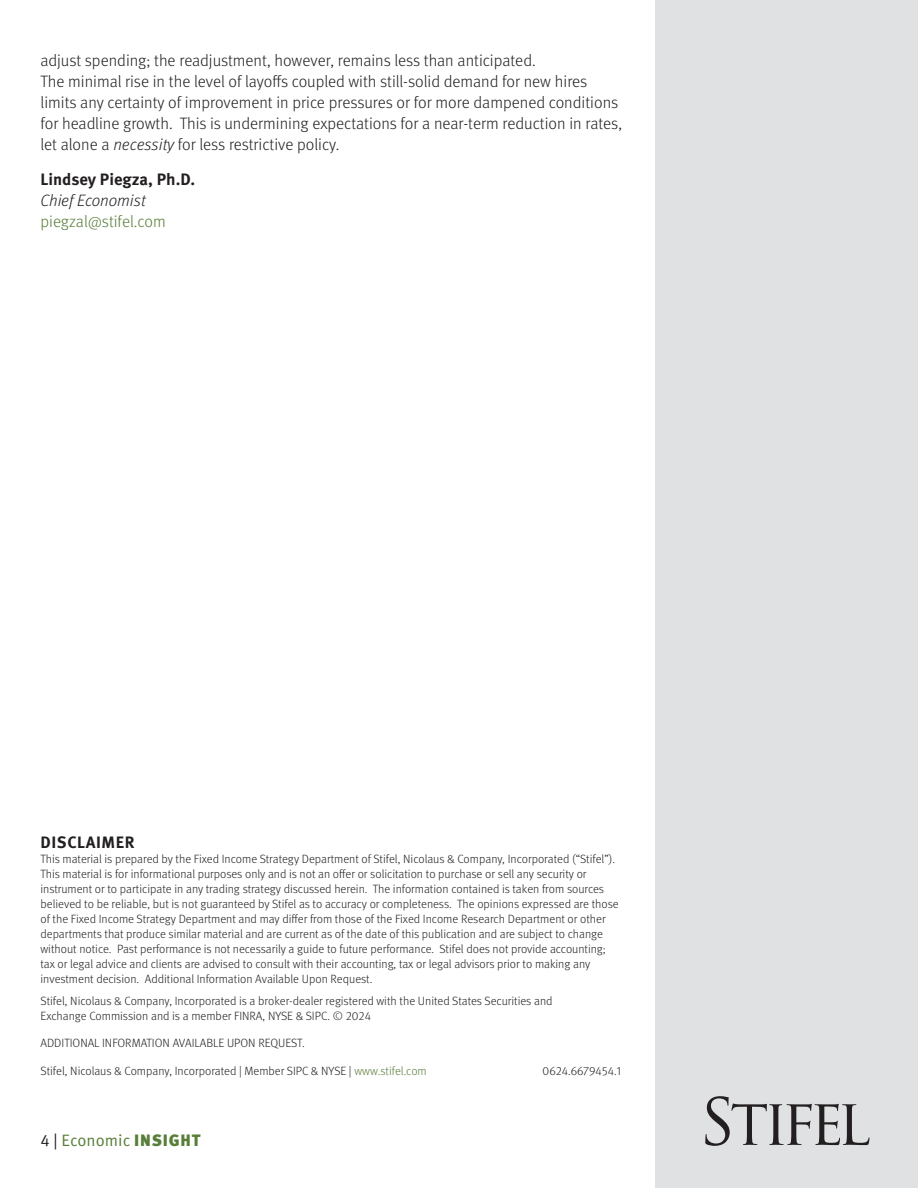
<style>
.page{position:relative;width:918px;height:1188px;background:#fff}
.page>*{position:absolute;margin:0;border:0;box-sizing:border-box;transform-origin:0 0}
.p{font:300 16.5px/21px "Meta OT";color:#231f20}
.Subhead{font:700 16.5px/21px "Meta OT";color:#231f20}
.t1{font:16.5px "Meta OT Norm";color:#587e38}
.Subhead-2{font:700 16.5px "Meta OT";letter-spacing:.035em;color:#231f20}
.Disclaimer{font:300 12px/15px "Meta OT";color:#231f20}
.s1{font-style:italic}
.s2{font-weight:300;font-style:italic}
.s3{font-weight:300;color:#587e38}
.s4{color:#587e38}
.s5{color:#231f20}
.s6{font-family:"Meta OT";font-weight:900}
</style>
<div class="page">
<div style="left:655px;top:0;width:263px;height:1188px;background:#e0e1e2"></div>
<svg style="left:705px;top:1096px;width:164px;height:50px"></svg>
<p class="p" style="left:40px;top:51px;width:583px">adjust spending; the readjustment, however, remains less than anticipated.<br>The minimal rise in the level of layoffs coupled with still-solid demand for new hires limits any certainty of improvement in price pressures or for more dampened conditions for headline growth. This is undermining expectations for a near-term reduction in rates, let alone a <span class="s1">necessity</span> for less restrictive policy.</p>
<p class="Subhead" style="left:40px;top:169px;width:156px">Lindsey Piegza, Ph.D.<br><span class="s2">Chief Economist </span><span class="s3">piegzal@stifel.com</span></p>
<p class="Subhead-2" style="left:41px;top:832px;width:95px">DISCLAIMER</p>
<p class="Disclaimer" style="left:40px;top:852px;width:580px">This material is prepared by the Fixed Income Strategy Department of Stifel, Nicolaus &amp; Company, Incorporated (“Stifel”).<br>This material is for informational purposes only and is not an offer or solicitation to purchase or sell any security or instrument or to participate in any trading strategy discussed herein. The information contained is taken from sources believed to be reliable, but is not guaranteed by Stifel as to accuracy or completeness. The opinions expressed are those of the Fixed Income Strategy Department and may differ from those of the Fixed Income Research Department or other departments that produce similar material and are current as of the date of this publication and are subject to change without notice. Past performance is not necessarily a guide to future performance. Stifel does not provide accounting; tax or legal advice and clients are advised to consult with their accounting, tax or legal advisors prior to making any investment decision. Additional Information Available Upon Request.</p>
<p class="Disclaimer" style="left:40px;top:993px;width:514px">Stifel, Nicolaus &amp; Company, Incorporated is a broker-dealer registered with the United States Securities and<br>Exchange Commission and is a member FINRA, NYSE &amp; SIPC. © 2024</p>
<p class="Disclaimer" style="left:40px;top:1036px;width:266px">ADDITIONAL INFORMATION AVAILABLE UPON REQUEST.</p>
<p class="Disclaimer" style="left:40px;top:1064px;width:388px">Stifel, Nicolaus &amp; Company, Incorporated | Member SIPC &amp; NYSE | <span class="s4">www.stifel.com</span></p>
<p class="Disclaimer" style="left:543px;top:1064px;width:81px">0624.6679454.1</p>
<h1 class="t1" style="left:40px;top:1130px;width:161px"><span class="s5">4 |</span> Economic <span class="s6">INSIGHT</span></h1>
</div>
